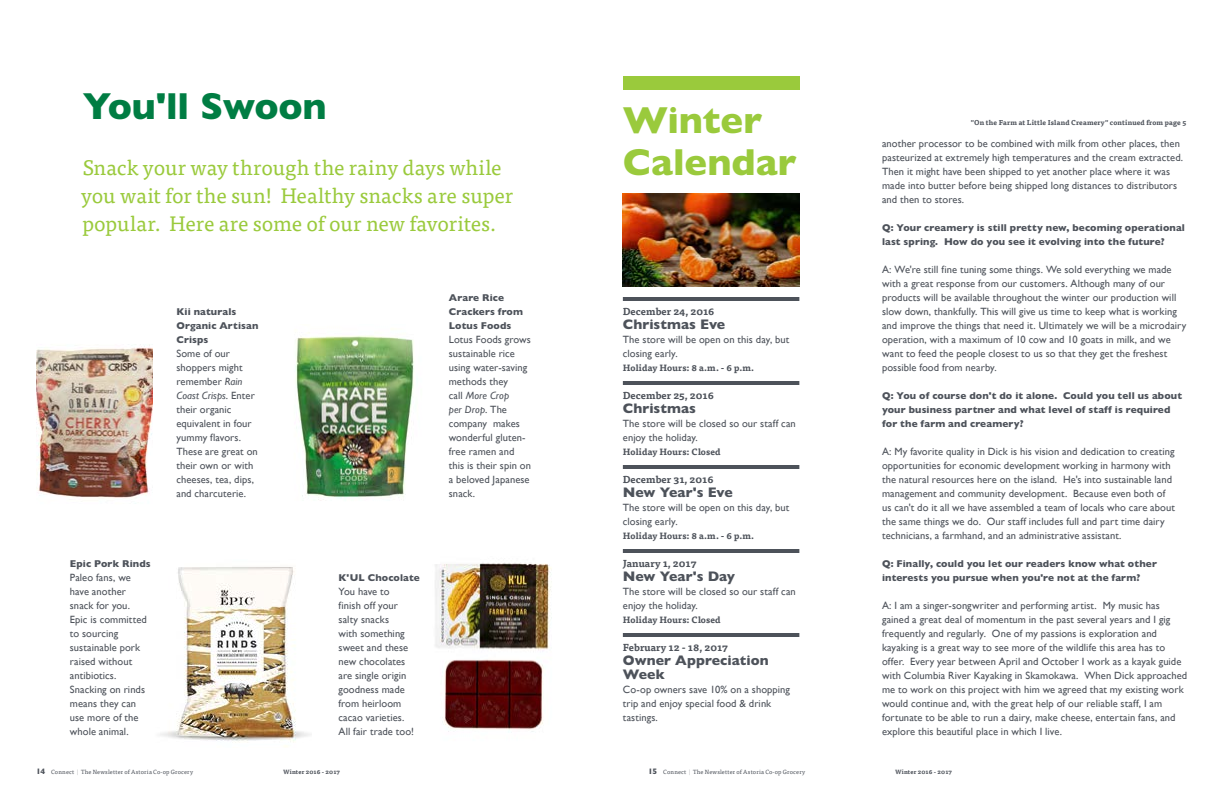
<style>
.page{position:relative;width:1224px;height:792px;background:#fff}
.page>*{position:absolute;margin:0;border:0;box-sizing:border-box;transform-origin:0 0}
.t1{font:800 38px "Gill Sans MT Pro";color:#9aca3c}
.t2{font:800 38px "Gill Sans MT Pro";letter-spacing:-.01em;color:#007d43}
.t3{font:21px/28px "Tisa Pro";letter-spacing:-.005em;color:#9aca3c}
.t4{font:800 14px/14px "Gill Sans MT Pro";letter-spacing:.005em;color:#4d525a}
.t5{font:10.5px/14px "Gill Sans";letter-spacing:.005em;color:#4d525a}
.t6{font:800 10px/14px "Gill Sans MT Pro";letter-spacing:.01em;color:#4d525a}
.t7{font:700 10px "Tisa Pro";color:#4d525a}
.t8{font:700 9px "Tisa Pro";letter-spacing:.01em;color:#4d525a}
.t9{font:700 7px "Tisa Pro";letter-spacing:.02em;color:#4d525a}
.t10{font:6px "Tisa Pro";letter-spacing:.03em;color:#4d525a}
.t11{font:700 6px "Tisa Pro";letter-spacing:.02em;color:#4d525a}
.s1{font-style:italic}
.s2{font-family:"Gill Sans MT Pro";font-weight:800;font-size:8px}
.s3{color:#b6b8b9}
</style>
<div class="page">
<div style="left:623px;top:76px;width:176px;height:14px;background:#9aca3c"></div>
<hr style="left:623px;top:297px;width:176px;height:4px;background:#4d525a">
<hr style="left:623px;top:381px;width:176px;height:4px;background:#4d525a">
<hr style="left:623px;top:465px;width:176px;height:4px;background:#4d525a">
<hr style="left:623px;top:549px;width:176px;height:4px;background:#4d525a">
<hr style="left:623px;top:633px;width:176px;height:4px;background:#4d525a">
<img style="left:623px;top:194px;width:176px;height:93px">
<img style="left:160px;top:567px;width:151px;height:180px">
<img style="left:435px;top:563px;width:117px;height:169px">
<img style="left:295px;top:332px;width:119px;height:169px">
<img style="left:36px;top:344px;width:117px;height:160px">
<h1 class="t2" style="left:83px;top:84px;width:245px">You'll Swoon</h1>
<h2 class="t3" style="left:81px;top:152px;width:434px">Snack your way through the rainy days while you wait for the sun! Healthy snacks are super popular. Here are some of our new favorites.</h2>
<p class="t6" style="left:70px;top:557px;width:82px">Epic Pork Rinds</p>
<p class="t5" style="left:70px;top:571px;width:78px">Paleo fans, we have another snack for you.<br>Epic is committed to sourcing sustainable pork raised without antibiotics.<br>Snacking on rinds means they can use more of the whole animal.</p>
<p class="t6" style="left:176px;top:305px;width:84px">Kii naturals<br>Organic Artisan<br>Crisps</p>
<p class="t5" style="left:176px;top:347px;width:83px">Some of our shoppers might remember <span class="s1">Rain<br>Coast Crisps</span>. Enter their organic equivalent in four yummy flavors.<br>These are great on their own or with cheeses, tea, dips, and charcuterie.</p>
<p class="t6" style="left:449px;top:291px;width:76px">Arare Rice<br>Crackers from<br>Lotus Foods</p>
<p class="t5" style="left:449px;top:333px;width:84px">Lotus Foods grows sustainable rice using water-saving methods they<br>call <span class="s1">More Crop<br>per Drop</span>. The company makes wonderful gluten&shy;free ramen and this is their spin on a beloved Japanese snack.</p>
<p class="t6" style="left:339px;top:571px;width:83px">K'UL Chocolate</p>
<p class="t5" style="left:339px;top:585px;width:77px">You have to finish off your salty snacks<br>with something sweet and these new chocolates are single origin goodness made from heirloom cacao varieties.<br>All fair trade too!</p>
<h1 class="t1" style="left:623px;top:98px;width:141px">Winter</h1>
<h1 class="t1" style="left:623px;top:140px;width:175px">Calendar</h1>
<p class="t7" style="left:623px;top:303px;width:93px">December 24, 2016</p>
<h3 class="t4" style="left:623px;top:317px;width:104px">Christmas Eve</h3>
<p class="t5" style="left:623px;top:333px;width:168px">The store will be open on this day, but closing early.</p>
<p class="t8" style="left:623px;top:360px;width:131px">Holiday Hours: 8 a.m. - 6 p.m.</p>
<p class="t7" style="left:623px;top:387px;width:93px">December 25, 2016</p>
<h3 class="t4" style="left:623px;top:401px;width:75px">Christmas</h3>
<p class="t5" style="left:623px;top:417px;width:175px">The store will be closed so our staff can enjoy the holiday.</p>
<p class="t8" style="left:623px;top:444px;width:99px">Holiday Hours: Closed</p>
<p class="t7" style="left:623px;top:471px;width:92px">December 31, 2016</p>
<h3 class="t4" style="left:623px;top:485px;width:111px">New Year's Eve</h3>
<p class="t5" style="left:623px;top:501px;width:168px">The store will be open on this day, but closing early.</p>
<p class="t8" style="left:623px;top:528px;width:131px">Holiday Hours: 8 a.m. - 6 p.m.</p>
<p class="t7" style="left:623px;top:555px;width:75px">January 1, 2017</p>
<h3 class="t4" style="left:623px;top:569px;width:114px">New Year's Day</h3>
<p class="t5" style="left:623px;top:585px;width:175px">The store will be closed so our staff can enjoy the holiday.</p>
<p class="t8" style="left:623px;top:612px;width:99px">Holiday Hours: Closed</p>
<p class="t7" style="left:623px;top:639px;width:107px">February 12 - 18, 2017</p>
<h3 class="t4" style="left:623px;top:653px;width:147px">Owner Appreciation<br>Week</h3>
<p class="t5" style="left:623px;top:683px;width:169px">Co-op owners save 10% on a shopping trip and enjoy special food &amp; drink tastings.</p>
<p class="t9" style="left:971px;top:116px;width:217px">"On the Farm at Little Island Creamery" continued from page 5</p>
<p class="t5" style="left:882px;top:137px;width:303px">another processor to be combined with milk from other places, then pasteurized at extremely high temperatures and the cream extracted.<br>Then it might have been shipped to yet another place where it was made into butter before being shipped long distances to distributors and then to stores.</p>
<p class="t6" style="left:882px;top:221px;width:304px">Q: Your creamery is still pretty new, becoming operational last spring. How do you see it evolving into the future?</p>
<p class="t5" style="left:882px;top:263px;width:306px">A: We're still fine tuning some things. We sold everything we made with a great response from our customers. Although many of our products will be available throughout the winter our production will slow down, thankfully. This will give us time to keep what is working and improve the things that need it. Ultimately we will be a microdairy operation, with a maximum of 10 cow and 10 goats in milk, and we want to feed the people closest to us so that they get the freshest possible food from nearby.</p>
<p class="t6" style="left:882px;top:389px;width:302px">Q: You of course don't do it alone. Could you tell us about your business partner and what level of staff is required for the farm and creamery?</p>
<p class="t5" style="left:882px;top:445px;width:294px">A: My favorite quality in Dick is his vision and dedication to creating opportunities for economic development working in harmony with the natural resources here on the island. He's into sustainable land management and community development. Because even both of us can't do it all we have assembled a team of locals who care about the same things we do. Our staff includes full and part time dairy technicians, a farmhand, and an administrative assistant.</p>
<p class="t6" style="left:882px;top:557px;width:276px">Q: Finally, could you let our readers know what other interests you pursue when you're not at the farm?</p>
<p class="t5" style="left:882px;top:599px;width:307px">A: I am a singer-songwriter and performing artist. My music has gained a great deal of momentum in the past several years and I gig frequently and regularly. One of my passions is exploration and kayaking is a great way to see more of the wildlife this area has to offer. Every year between April and October I work as a kayak guide with Columbia River Kayaking in Skamokawa. When Dick approached me to work on this project with him we agreed that my existing work would continue and, with the great help of our reliable staff, I am fortunate to be able to run a dairy, make cheese, entertain fans, and explore this beautiful place in which I live.</p>
<p class="t10" style="left:36px;top:767px;width:159px"><span class="s2">14</span> Connect <span class="s3">|</span> The Newsletter of Astoria Co-op Grocery</p>
<p class="t11" style="left:283px;top:767px;width:58px">Winter 2016 - 2017</p>
<p class="t10" style="left:648px;top:767px;width:159px"><span class="s2">15</span> Connect <span class="s3">|</span> The Newsletter of Astoria Co-op Grocery</p>
<p class="t11" style="left:895px;top:767px;width:58px">Winter 2016 - 2017</p>
</div>
